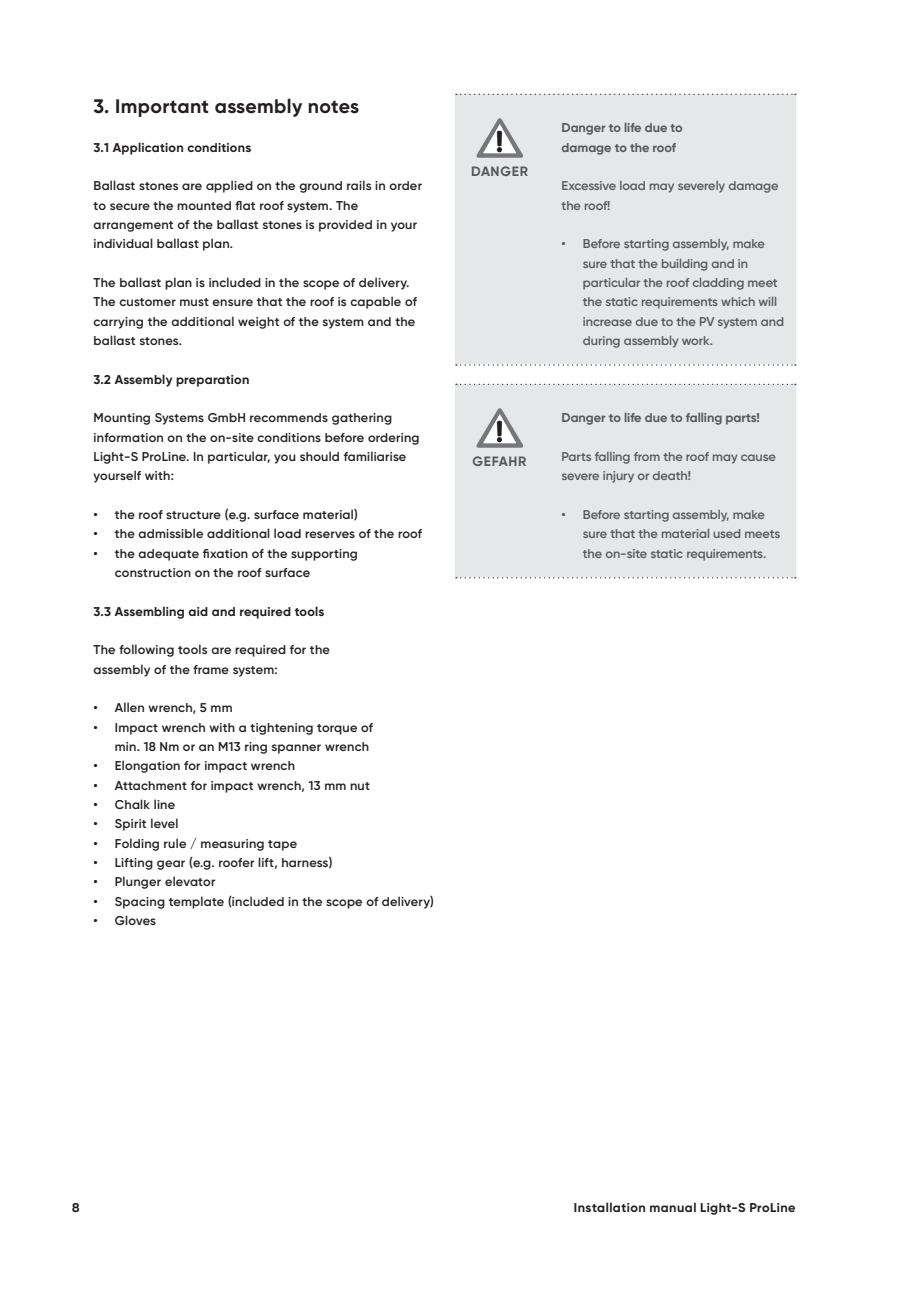
<style>
.page{position:relative;width:919px;height:1289px;background:#fff}
.page>*{position:absolute;margin:0;border:0;box-sizing:border-box;transform-origin:0 0}
.t1{font:700 19.5px "Gilroy";letter-spacing:.02em;color:#231f20}
.t2{font:700 13.5px "Gilroy";letter-spacing:.05em;color:#57585a}
.t3{font:600 12.75px/19.4px "Gilroy";letter-spacing:.02em;color:#231f20}
.t4{font:600 12.75px/19.4px "Gilroy";letter-spacing:-.005em;color:#57585a}
.t5{font:700 12.75px "Gilroy";letter-spacing:.02em;color:#231f20}
.t6{font:700 12.75px/19.4px "Gilroy";letter-spacing:-.005em;color:#57585a}
</style>
<div class="page">
<div style="left:455px;top:94px;width:340px;height:270px;background:#e6e7e9"></div>
<svg style="left:456px;top:94px;width:339px;height:1px"></svg>
<img style="left:476px;top:118px;width:47px;height:40px">
<img style="left:483px;top:124px;width:33px;height:29px">
<svg style="left:456px;top:364px;width:339px;height:2px"></svg>
<div style="left:455px;top:384px;width:340px;height:193px;background:#e6e7e9"></div>
<svg style="left:456px;top:383px;width:339px;height:2px"></svg>
<img style="left:476px;top:408px;width:47px;height:40px">
<img style="left:483px;top:414px;width:33px;height:29px">
<svg style="left:456px;top:577px;width:339px;height:1px"></svg>
<h1 class="t1" style="left:94px;top:94px;width:267px">3. Important assembly notes</h1>
<p class="t5" style="left:94px;top:139px;width:159px">3.1 Application conditions</p>
<p class="t3" style="left:94px;top:176px;width:330px">Ballast stones are applied on the ground rails in order to secure the mounted flat roof system. The arrangement of the ballast stones is provided in your individual ballast plan.</p>
<p class="t3" style="left:94px;top:273px;width:325px">The ballast plan is included in the scope of delivery.<br>The customer must ensure that the roof is capable of carrying the additional weight of the system and the ballast stones.</p>
<p class="t5" style="left:94px;top:371px;width:157px">3.2 Assembly preparation</p>
<p class="t3" style="left:94px;top:408px;width:327px">Mounting Systems GmbH recommends gathering information on the on-site conditions before ordering Light-S ProLine. In particular, you should familiarise yourself with:</p>
<p class="t3" style="left:94px;top:504px;width:266px">• the roof structure (e.g. surface material)</p>
<p class="t3" style="left:94px;top:524px;width:330px">• the admissible additional load reserves of the roof</p>
<p class="t3" style="left:115px;top:543px;width:244px;text-indent:-21px">• the adequate fixation of the supporting construction on the roof surface</p>
<p class="t5" style="left:94px;top:603px;width:232px">3.3 Assembling aid and required tools</p>
<p class="t3" style="left:94px;top:640px;width:238px">The following tools are required for the assembly of the frame system:</p>
<p class="t3" style="left:94px;top:698px;width:140px">• Allen wrench, 5 mm</p>
<p class="t3" style="left:115px;top:717px;width:260px;text-indent:-21px">• Impact wrench with a tightening torque of min. 18 Nm or an M13 ring spanner wrench</p>
<p class="t3" style="left:94px;top:756px;width:203px">• Elongation for impact wrench</p>
<p class="t3" style="left:94px;top:775px;width:278px">• Attachment for impact wrench, 13 mm nut</p>
<p class="t3" style="left:94px;top:794px;width:83px">• Chalk line</p>
<p class="t3" style="left:94px;top:814px;width:86px">• Spirit level</p>
<p class="t3" style="left:94px;top:833px;width:205px">• Folding rule / measuring tape</p>
<p class="t3" style="left:94px;top:852px;width:240px">• Lifting gear (e.g. roofer lift, harness)</p>
<p class="t3" style="left:94px;top:872px;width:123px">• Plunger elevator</p>
<p class="t3" style="left:94px;top:891px;width:342px">• Spacing template (included in the scope of delivery)</p>
<p class="t3" style="left:94px;top:910px;width:64px">• Gloves</p>
<p class="t2" style="left:471px;top:163px;width:58px">DANGER</p>
<p class="t2" style="left:472px;top:453px;width:56px">GEFAHR</p>
<p class="t6" style="left:561px;top:118px;width:123px">Danger to life due to damage to the roof</p>
<p class="t4" style="left:561px;top:176px;width:218px">Excessive load may severely damage the roof!</p>
<p class="t4" style="left:583px;top:234px;width:203px;text-indent:-21px">• Before starting assembly, make sure that the building and in particular the roof cladding meet the static requirements which will increase due to the PV system and during assembly work.</p>
<p class="t6" style="left:561px;top:408px;width:200px">Danger to life due to falling parts!</p>
<p class="t4" style="left:561px;top:446px;width:216px">Parts falling from the roof may cause severe injury or death!</p>
<p class="t4" style="left:583px;top:504px;width:199px;text-indent:-21px">• Before starting assembly, make sure that the material used meets the on-site static requirements.</p>
<p class="t5" style="left:72px;top:1199px;width:9px">8</p>
<p class="t5" style="left:574px;top:1199px;width:223px">Installation manual Light-S ProLine</p>
</div>
